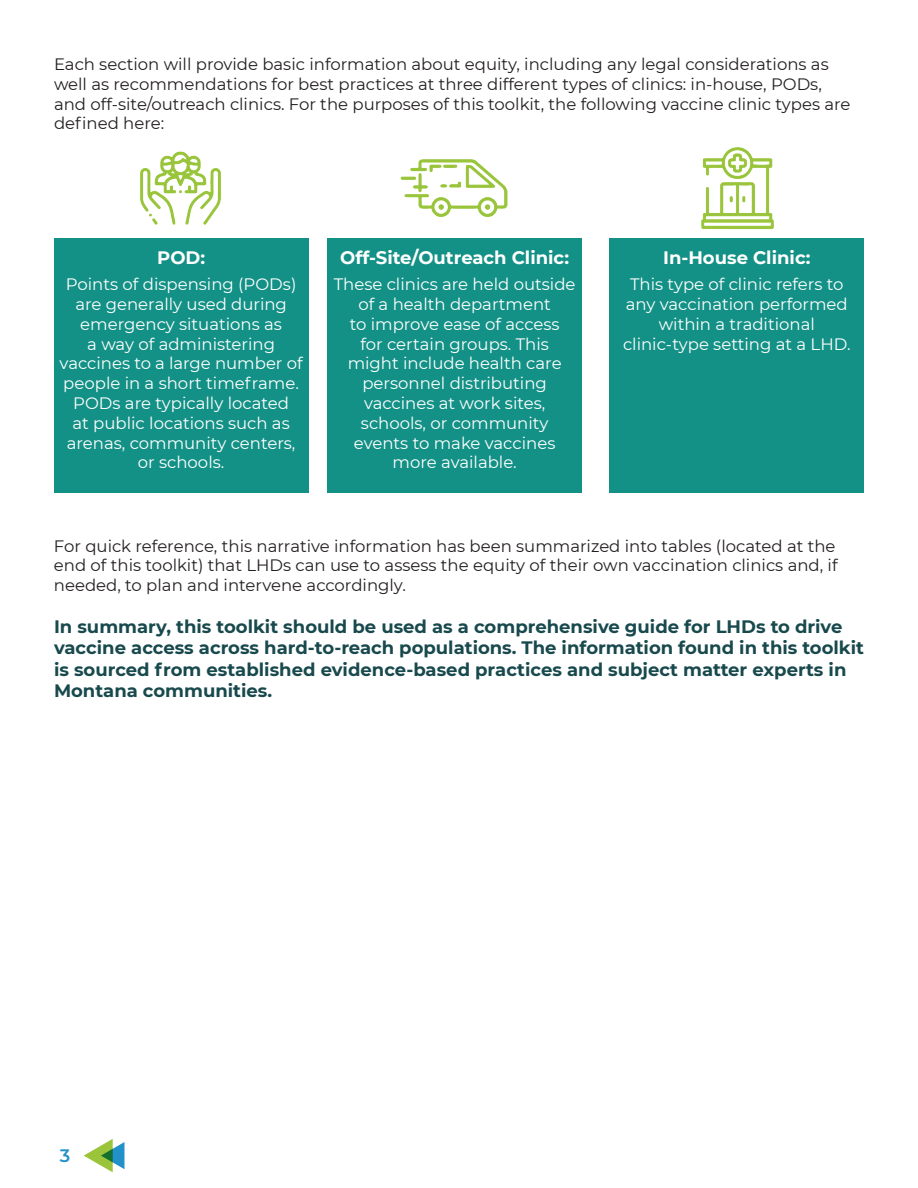
<style>
.page{position:relative;width:918px;height:1188px;background:#fff}
.page>*{position:absolute;margin:0;border:0;box-sizing:border-box;transform-origin:0 0}
.t1{font:700 18px/21.6px "Montserrat";color:#18494d}
.t2{font:700 18px "Montserrat";color:#fff}
.t3{font:600 18px "Montserrat";color:#2391c9}
.t4{font:16.5px/19.8px "Montserrat";color:#fff;text-align:center}
.t5{font:16.5px/19.8px "Montserrat";color:#231f20}
</style>
<div class="page">
<svg style="left:84px;top:1139px;width:40px;height:33px"></svg>
<div style="left:54px;top:238px;width:254px;height:255px;background:#149186"></div>
<div style="left:610px;top:238px;width:254px;height:255px;background:#149186"></div>
<div style="left:328px;top:238px;width:254px;height:255px;background:#149186"></div>
<img style="left:140px;top:151px;width:81px;height:74px">
<img style="left:400px;top:159px;width:108px;height:58px">
<img style="left:701px;top:147px;width:73px;height:83px">
<p class="t5" style="left:54px;top:54px;width:798px">Each section will provide basic information about equity, including any legal considerations as well as recommendations for best practices at three different types of clinics: in-house, PODs, and off-site/outreach clinics. For the purposes of this toolkit, the following vaccine clinic types are defined here:</p>
<p class="t2" style="left:157px;top:244px;width:49px">POD:</p>
<p class="t4" style="left:60px;top:274px;width:244px">Points of dispensing (PODs) are generally used during emergency situations as<br>a way of administering vaccines to a large number of people in a short timeframe.<br>PODs are typically located<br>at public locations such as arenas, community centers, or schools.</p>
<p class="t2" style="left:340px;top:244px;width:230px">Off-Site/Outreach Clinic:</p>
<p class="t4" style="left:334px;top:274px;width:243px">These clinics are held outside of a health department<br>to improve ease of access<br>for certain groups. This might include health care personnel distributing vaccines at work sites, schools, or community events to make vaccines more available.</p>
<p class="t2" style="left:663px;top:244px;width:149px">In-House Clinic:</p>
<p class="t4" style="left:623px;top:274px;width:229px">This type of clinic refers to any vaccination performed within a traditional clinic-type setting at a LHD.</p>
<p class="t5" style="left:54px;top:535px;width:785px">For quick reference, this narrative information has been summarized into tables (located at the end of this toolkit) that LHDs can use to assess the equity of their own vaccination clinics and, if needed, to plan and intervene accordingly.</p>
<p class="t1" style="left:54px;top:615px;width:812px">In summary, this toolkit should be used as a comprehensive guide for LHDs to drive vaccine access across hard-to-reach populations. The information found in this toolkit is sourced from established evidence-based practices and subject matter experts in Montana communities.</p>
<p class="t3" style="left:60px;top:1143px;width:12px">3</p>
</div>
